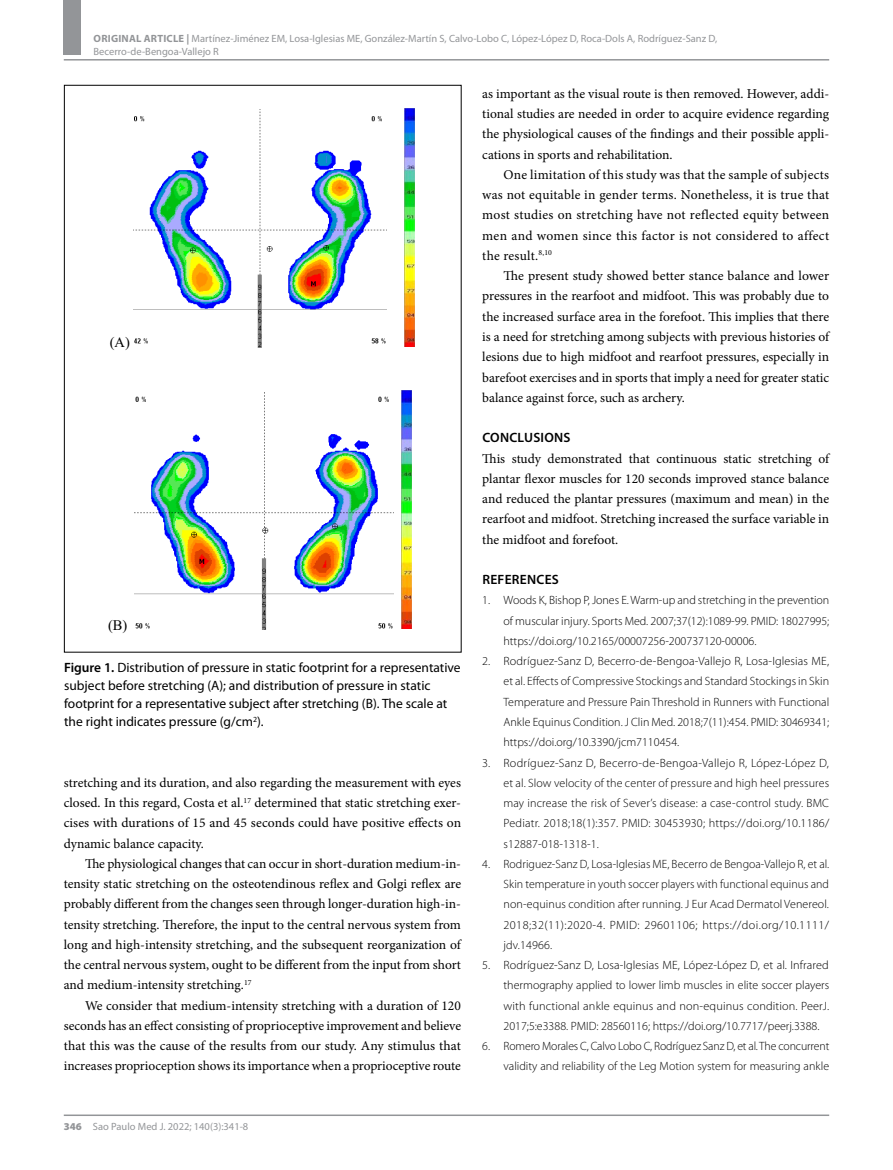
<style>
.page{position:relative;width:893px;height:1170px;background:#fff}
.page>*{position:absolute;margin:0;border:0;box-sizing:border-box;transform-origin:0 0}
.t1{font:16.05px "Times New Roman";color:#131413}
.t2{font:14.55px "Times New Roman";color:#000}
.t3{font:13.5px/20.2px "Minion Pro";color:#000;text-align:justify}
.t4{font:13.5px/18px "Myriad Pro";color:#000}
.t5{font:600 13.5px "Myriad Pro";letter-spacing:.02em;color:#000}
.t6{font:300 12px/20.2px "Myriad Pro";color:#000;text-align:justify}
.t7{font:10.5px/12.6px "Myriad Pro Regular 4";color:#939598}
.t8{font:10.5px "Myriad Pro";color:#939598}
.s1{font-family:"Myriad Pro";font-weight:700}
.s2{font-weight:600}
.s3{font-weight:900}
</style>
<div class="page">
<div style="left:64px;top:0;width:17px;height:55px;background:#939598"></div>
<hr style="left:64px;top:59px;width:765px;height:2px;background:#939598">
<hr style="left:64px;top:1114px;width:765px;height:1px;background:#939598">
<img style="left:133px;top:109px;width:253px;height:238px">
<img style="left:405px;top:109px;width:10px;height:237px">
<img style="left:135px;top:392px;width:258px;height:237px">
<img style="left:401px;top:391px;width:11px;height:237px">
<p class="t7" style="left:94px;top:32px;width:625px"><span class="s1">ORIGINAL ARTICLE |</span> Martínez-Jiménez EM, Losa-Iglesias ME, González-Martín S, Calvo-Lobo C, López-López D, Roca-Dols A, Rodríguez-Sanz D,<br>Becerro-de-Bengoa-Vallejo R</p>
<p class="t2" style="left:110px;top:332px;width:22px">(A)</p>
<p class="t2" style="left:108px;top:614px;width:21px">(B)</p>
<p class="t1" style="left:0;top:659px;width:416px">re at static footprint for a representative subject before stretching</p>
<p class="t1" style="left:-3px;top:687px;width:399px">e at static footprint for a representative subject after stretching</p>
<p class="t1" style="left:2px;top:714px;width:151px">icates pressure (g/cm<sup>2</sup>).</p>
<p class="t4" style="left:64px;top:658px;width:398px"><span class="s2">Figure 1.</span> Distribution of pressure in static footprint for a representative subject before stretching (A); and distribution of pressure in static footprint for a representative subject after stretching (B). The scale at the right indicates pressure (g/cm<sup>2</sup>).</p>
<p class="t3" style="left:64px;top:772px;width:399px">stretching and its duration, and also regarding the measurement with eyes closed. In this regard, Costa et al.<sup>17</sup> determined that static stretching exer&shy;cises with durations of 15 and 45 seconds could have positive effects on dynamic balance capacity.</p>
<p class="t3" style="left:64px;top:853px;width:399px;text-indent:21px">The physiological changes that can occur in short-duration medium-in&shy;tensity static stretching on the osteotendinous reflex and Golgi reflex are probably different from the changes seen through longer-duration high-in&shy;tensity stretching. Therefore, the input to the central nervous system from long and high-intensity stretching, and the subsequent reorganization of the central nervous system, ought to be different from the input from short and medium-intensity stretching.<sup>17</sup></p>
<p class="t3" style="left:64px;top:995px;width:399px;text-indent:21px">We consider that medium-intensity stretching with a duration of 120 seconds has an effect consisting of proprioceptive improvement and believe that this was the cause of the results from our study. Any stimulus that increases proprioception shows its importance when a proprioceptive route</p>
<p class="t8" style="left:64px;top:1119px;width:186px"><span class="s3">346</span> Sao Paulo Med J. 2022; 140(3):341-8</p>
<p class="t3" style="left:482px;top:83px;width:348px">as important as the visual route is then removed. However, addi&shy;tional studies are needed in order to acquire evidence regarding the physiological causes of the findings and their possible appli&shy;cations in sports and rehabilitation.</p>
<p class="t3" style="left:482px;top:164px;width:349px;text-indent:21px">One limitation of this study was that the sample of subjects was not equitable in gender terms. Nonetheless, it is true that most studies on stretching have not reflected equity between men and women since this factor is not considered to affect the result.<sup>8,10</sup></p>
<p class="t3" style="left:482px;top:266px;width:348px;text-indent:21px">The present study showed better stance balance and lower pressures in the rearfoot and midfoot. This was probably due to the increased surface area in the forefoot. This implies that there is a need for stretching among subjects with previous histories of lesions due to high midfoot and rearfoot pressures, especially in barefoot exercises and in sports that imply a need for greater static balance against force, such as archery.</p>
<p class="t5" style="left:482px;top:429px;width:90px">CONCLUSIONS</p>
<p class="t3" style="left:482px;top:448px;width:348px">This study demonstrated that continuous static stretching of plantar flexor muscles for 120 seconds improved stance balance and reduced the plantar pressures (maximum and mean) in the rearfoot and midfoot. Stretching increased the surface variable in the midfoot and forefoot.</p>
<p class="t5" style="left:482px;top:571px;width:78px">REFERENCES</p>
<p class="t6" style="left:503px;top:590px;width:327px;text-indent:-21px">1. Woods K, Bishop P, Jones E. Warm-up and stretching in the prevention of muscular injury. Sports Med. 2007;37(12):1089-99. PMID: 18027995; https://doi.org/10.2165/00007256-200737120-00006.</p>
<p class="t6" style="left:503px;top:651px;width:327px;text-indent:-21px">2. Rodríguez-Sanz D, Becerro-de-Bengoa-Vallejo R, Losa-Iglesias ME, et al. Effects of Compressive Stockings and Standard Stockings in Skin Temperature and Pressure Pain Threshold in Runners with Functional Ankle Equinus Condition. J Clin Med. 2018;7(11):454. PMID: 30469341; https://doi.org/10.3390/jcm7110454.</p>
<p class="t6" style="left:503px;top:752px;width:327px;text-indent:-21px">3. Rodríguez-Sanz D, Becerro-de-Bengoa-Vallejo R, López-López D, et al. Slow velocity of the center of pressure and high heel pressures may increase the risk of Sever’s disease: a case-control study. BMC Pediatr. 2018;18(1):357. PMID: 30453930; https://doi.org/10.1186/ s12887-018-1318-1.</p>
<p class="t6" style="left:503px;top:853px;width:327px;text-indent:-21px">4. Rodriguez-Sanz D, Losa-Iglesias ME, Becerro de Bengoa-Vallejo R, et al.<br>Skin temperature in youth soccer players with functional equinus and non-equinus condition after running. J Eur Acad Dermatol Venereol.<br>2018;32(11):2020-4. PMID: 29601106; https://doi.org/10.1111/ jdv.14966.</p>
<p class="t6" style="left:503px;top:954px;width:327px;text-indent:-21px">5. Rodríguez-Sanz D, Losa-Iglesias ME, López-López D, et al. Infrared thermography applied to lower limb muscles in elite soccer players with functional ankle equinus and non-equinus condition. PeerJ.<br>2017;5:e3388. PMID: 28560116; https://doi.org/10.7717/peerj.3388.</p>
<p class="t6" style="left:482px;top:1035px;width:349px;text-align:right">6. Romero Morales C, Calvo Lobo C, Rodríguez Sanz D, et al. The concurrent validity and reliability of the Leg Motion system for measuring ankle</p>
</div>
